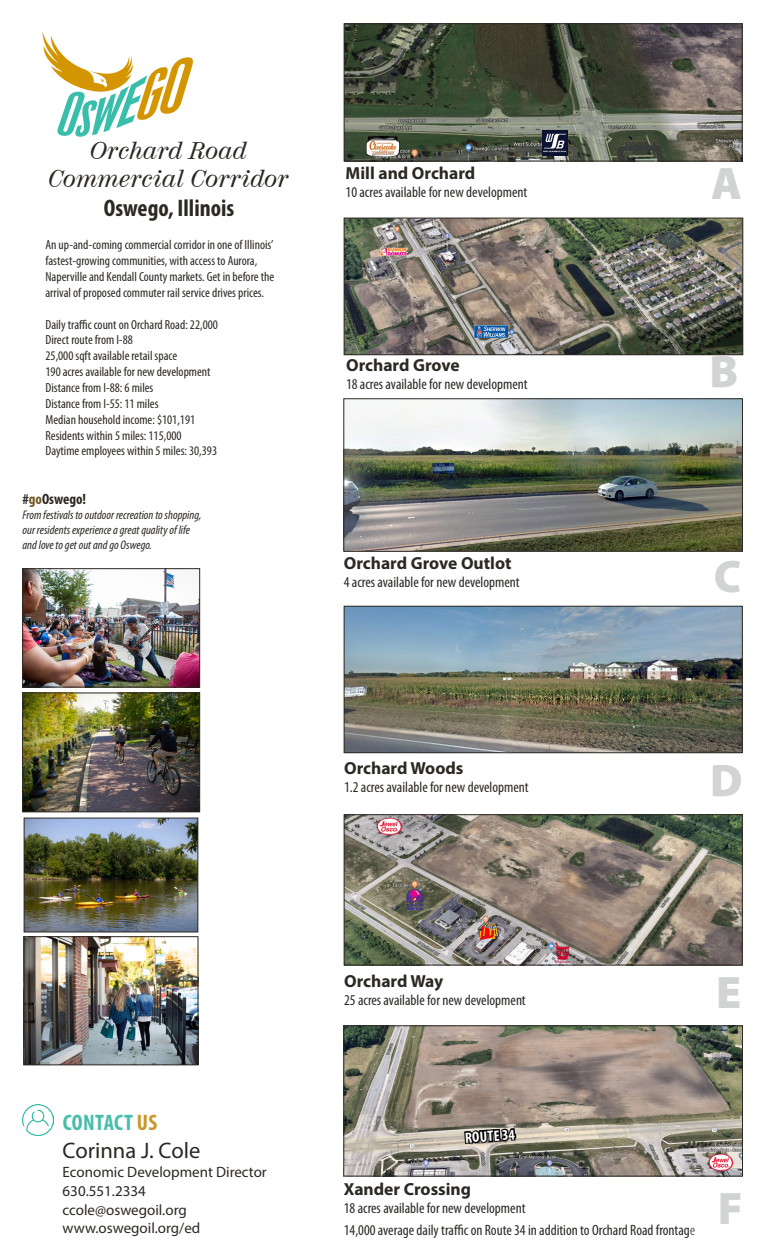
<style>
.page{position:relative;width:765px;height:1260px;background:#fff}
.page>*{position:absolute;margin:0;border:0;box-sizing:border-box;transform-origin:0 0}
.t1{font:900 45.75px "Myriad Pro";color:#d2d3d3}
.t2{font:italic 24px "Century 725 BT";color:#2c2823}
.t3{font:700 condensed 24px "Myriad Pro";color:#2c2823}
.t4{font:22.5px "Myriad Pro";color:#2c2823}
.t5{font:700 condensed 22.5px "Myriad Pro";letter-spacing:.02em;color:#48bdab}
.t6{font:700 17.5px "Myriad Pro";color:#2c2823}
.t7{font:condensed 15px "Myriad Pro";color:#2c2823}
.t8{font:15px "Myriad Pro";color:#2c2823}
.t9{font:700 condensed 15px "Myriad Pro";color:#2c2823}
.t10{font:700 condensed 15px "Myriad Pro";color:#fff}
.t11{font:condensed 13.25px/15.9px "Myriad Pro";color:#2c2823}
.t12{font:italic condensed 12.5px/15px "Myriad Pro";color:#2c2823}
.s1{color:#6e5721}
.s2{color:#c8982a}
.s3{color:#5f5f62}
</style>
<div class="page">
<svg style="left:43px;top:33px;width:150px;height:104px"></svg>
<img style="left:346px;top:220px;width:395px;height:133px">
<div style="left:344px;top:218px;width:399px;height:137px;border:1px solid #2c2823"></div>
<img style="left:346px;top:608px;width:395px;height:143px">
<div style="left:344px;top:606px;width:399px;height:147px;border:1px solid #2c2823"></div>
<img style="left:346px;top:25px;width:394px;height:134px">
<div style="left:344px;top:23px;width:398px;height:138px;border:1px solid #2c2823"></div>
<img style="left:345px;top:1027px;width:396px;height:147px">
<div style="left:343px;top:1025px;width:400px;height:151px;border:1px solid #2c2823"></div>
<img style="left:23px;top:1104px;width:31px;height:31px">
<img style="left:345px;top:400px;width:396px;height:150px">
<div style="left:343px;top:398px;width:400px;height:154px;border:1px solid #2c2823"></div>
<img style="left:346px;top:816px;width:395px;height:147px">
<div style="left:344px;top:814px;width:399px;height:151px;border:1px solid #2c2823"></div>
<img style="left:26px;top:820px;width:170px;height:110px">
<div style="left:24px;top:818px;width:174px;height:114px;border:1px solid #2c2823"></div>
<img style="left:24px;top:571px;width:174px;height:114px">
<div style="left:22px;top:569px;width:178px;height:118px;border:1px solid #2c2823"></div>
<img style="left:25px;top:695px;width:173px;height:115px">
<div style="left:23px;top:693px;width:177px;height:119px;border:1px solid #2c2823"></div>
<img style="left:26px;top:939px;width:170px;height:124px">
<div style="left:24px;top:937px;width:174px;height:128px;border:1px solid #2c2823"></div>
<img style="left:407px;top:889px;width:17px;height:21px">
<img style="left:478px;top:924px;width:23px;height:15px">
<img style="left:542px;top:940px;width:40px;height:26px">
<img style="left:376px;top:818px;width:27px;height:18px">
<img style="left:707px;top:1154px;width:28px;height:18px">
<svg style="left:463px;top:1116px;width:55px;height:61px;background:#747069"></svg>
<img style="left:381px;top:245px;width:27px;height:10px">
<img style="left:474px;top:326px;width:33px;height:11px">
<img style="left:366px;top:137px;width:34px;height:20px">
<img style="left:543px;top:130px;width:25px;height:26px">
<p class="t2" style="left:91px;top:135px;width:158px">Orchard Road</p>
<p class="t2" style="left:49px;top:164px;width:242px">Commercial Corridor</p>
<p class="t3" style="left:104px;top:193px;width:132px">Oswego, Illinois</p>
<p class="t11" style="left:46px;top:237px;width:230px">An up-and-coming commercial corridor in one of Illinois’ fastest-growing communities, with access to Aurora, Naperville and Kendall County markets. Get in before the arrival of proposed commuter rail service drives prices.</p>
<p class="t11" style="left:46px;top:316px;width:174px">Daily traffic count on Orchard Road: 22,000</p>
<p class="t11" style="left:46px;top:332px;width:89px">Direct route from I-88</p>
<p class="t11" style="left:46px;top:348px;width:133px">25,000 sqft available retail space</p>
<p class="t11" style="left:46px;top:364px;width:167px">190 acres available for new development</p>
<p class="t11" style="left:46px;top:379px;width:109px">Distance from I-88: 6 miles</p>
<p class="t11" style="left:46px;top:395px;width:115px">Distance from I-55: 11 miles</p>
<p class="t11" style="left:46px;top:411px;width:151px">Median household income: $101,191</p>
<p class="t11" style="left:46px;top:427px;width:138px">Residents within 5 miles: 115,000</p>
<p class="t11" style="left:46px;top:443px;width:173px">Daytime employees within 5 miles: 30,393</p>
<p class="t9" style="left:22px;top:490px;width:65px">#<span class="s1">go</span>Oswego!</p>
<p class="t12" style="left:22px;top:508px;width:180px">From festivals to outdoor recreation to shopping, our residents experience a great quality of life and love to get out and go Oswego.</p>
<p class="t6" style="left:346px;top:162px;width:131px">Mill and Orchard</p>
<p class="t7" style="left:346px;top:183px;width:183px">10 acres available for new development</p>
<p class="t6" style="left:346px;top:354px;width:115px">Orchard Grove</p>
<p class="t7" style="left:346px;top:375px;width:183px">18 acres available for new development</p>
<p class="t6" style="left:344px;top:552px;width:169px">Orchard Grove Outlot</p>
<p class="t7" style="left:344px;top:573px;width:177px">4 acres available for new development</p>
<p class="t6" style="left:344px;top:757px;width:121px">Orchard Woods</p>
<p class="t7" style="left:344px;top:778px;width:186px">1.2 acres available for new development</p>
<p class="t1" style="left:711px;top:153px;width:32px">A</p>
<p class="t1" style="left:710px;top:341px;width:30px">B</p>
<p class="t1" style="left:714px;top:546px;width:29px">C</p>
<p class="t1" style="left:710px;top:750px;width:34px">D</p>
<p class="t5" style="left:63px;top:1108px;width:96px">CONTACT <span class="s2">US</span></p>
<p class="t4" style="left:63px;top:1137px;width:139px">Corinna J. Cole</p>
<p class="t8" style="left:63px;top:1163px;width:206px">Economic Development Director</p>
<p class="t8" style="left:63px;top:1182px;width:85px">630.551.2334</p>
<p class="t8" style="left:63px;top:1200px;width:126px">ccole@oswegoil.org</p>
<p class="t8" style="left:63px;top:1219px;width:139px">www.oswegoil.org/ed</p>
<p class="t6" style="left:344px;top:969px;width:101px">Orchard Way</p>
<p class="t7" style="left:344px;top:991px;width:183px">25 acres available for new development</p>
<p class="t1" style="left:716px;top:962px;width:27px">E</p>
<p class="t10" style="left:464px;top:1128px;width:52px;rotate:-4deg">ROUTE 34</p>
<p class="t6" style="left:344px;top:1178px;width:129px">Xander Crossing</p>
<p class="t7" style="left:344px;top:1199px;width:183px">18 acres available for new development</p>
<p class="t7" style="left:344px;top:1221px;width:353px">14,000 average daily traffic on Route 34 in addition to Orchard Road frontag<span class="s3">e</span></p>
<p class="t1" style="left:718px;top:1179px;width:26px">F</p>
</div>
